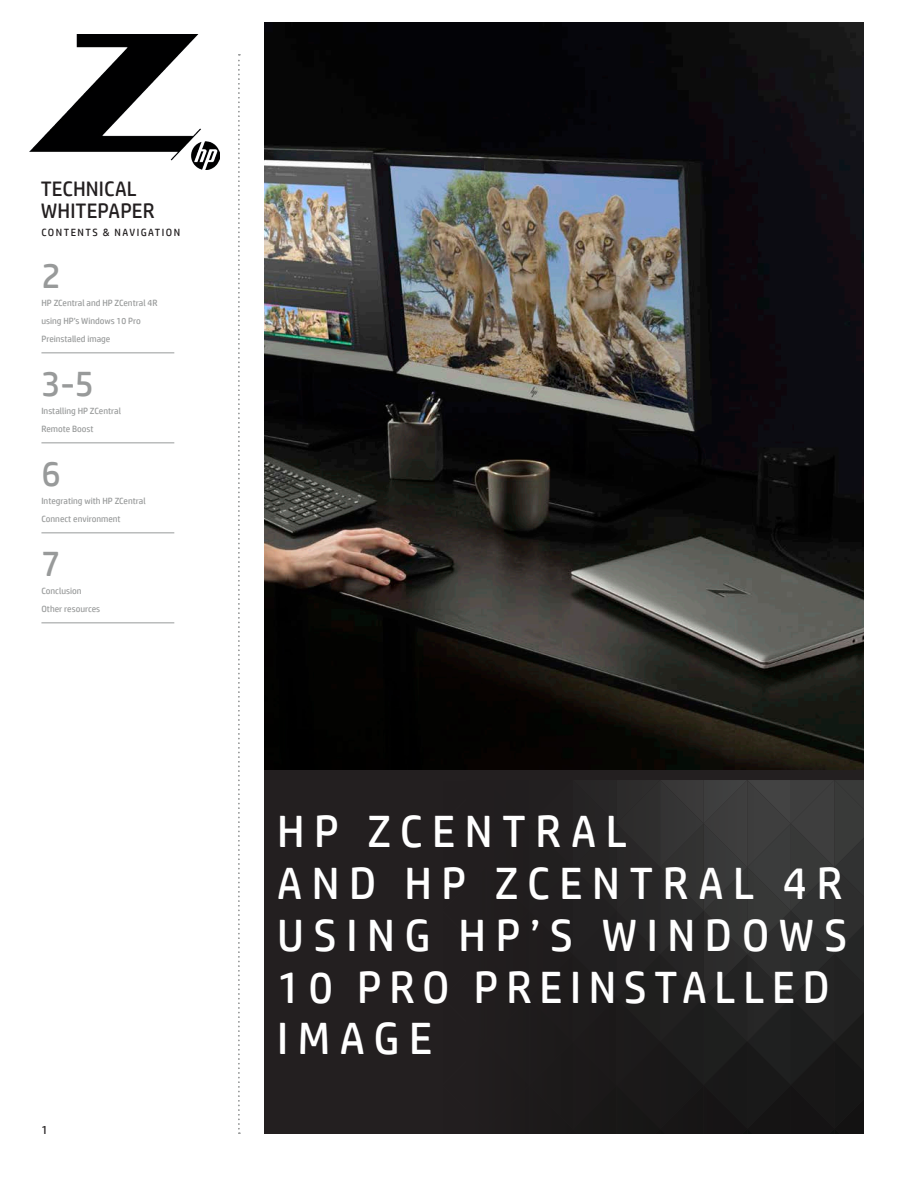
<style>
.page{position:relative;width:918px;height:1188px;background:#fff}
.page>*{position:absolute;margin:0;border:0;box-sizing:border-box;transform-origin:0 0}
.t1{font:45.3px/51.9px "HP Simplified";letter-spacing:.21em;color:#fff}
.Body_copy{font:36px "HP Simplified";color:#989a9a}
.Document_type_for_50{font:21px "HP Simplified";letter-spacing:.005em;color:#231f20}
.t2{font:12px "HP Simplified";color:#231f20}
.t3{font:10.5px "HP Simplified";letter-spacing:.14em;color:#231f20}
.Body_copy-2{font:9px/18px "HP Simplified";color:#989a9a}
</style>
<div class="page">
<img style="left:30px;top:34px;width:190px;height:136px">
<img style="left:264px;top:23px;width:600px;height:748px">
<div style="left:264px;top:771px;width:600px;height:363px;background:#231f20"></div>
<svg style="left:602px;top:780px;width:262px;height:354px"></svg>
<svg style="left:238px;top:54px;width:2px;height:1080px"></svg>
<hr style="left:41px;top:353px;width:133px;height:1px;background:#989a9a">
<hr style="left:41px;top:443px;width:133px;height:1px;background:#989a9a">
<hr style="left:41px;top:533px;width:133px;height:1px;background:#989a9a">
<hr style="left:41px;top:623px;width:133px;height:1px;background:#989a9a">
<p class="Document_type_for_50" style="left:41px;top:175px;width:98px">TECHNICAL</p>
<p class="Document_type_for_50" style="left:41px;top:197px;width:115px">WHITEPAPER</p>
<p class="t3" style="left:41px;top:226px;width:140px">CONTENTS &amp; NAVIGATION</p>
<p class="Body_copy" style="left:41px;top:252px;width:21px">2</p>
<p class="Body_copy-2" style="left:41px;top:294px;width:117px">HP ZCentral and HP ZCentral 4R using HP’s Windows 10 Pro<br>Preinstalled image</p>
<p class="Body_copy" style="left:41px;top:360px;width:54px">3-5</p>
<p class="Body_copy-2" style="left:41px;top:402px;width:81px">Installing HP ZCentral<br>Remote Boost</p>
<p class="Body_copy" style="left:41px;top:450px;width:21px">6</p>
<p class="Body_copy-2" style="left:41px;top:492px;width:106px">Integrating with HP ZCentral<br>Connect environment</p>
<p class="Body_copy" style="left:41px;top:540px;width:21px">7</p>
<p class="Body_copy-2" style="left:41px;top:582px;width:60px">Conclusion<br>Other resources</p>
<h3 class="t2" style="left:41px;top:1122px;width:8px">1</h3>
<p class="t1" style="left:277px;top:805px;width:572px">HP ZCENTRAL<br>AND HP ZCENTRAL 4R<br>USING HP’S WINDOWS<br>10 PRO PREINSTALLED<br>IMAGE</p>
</div>
